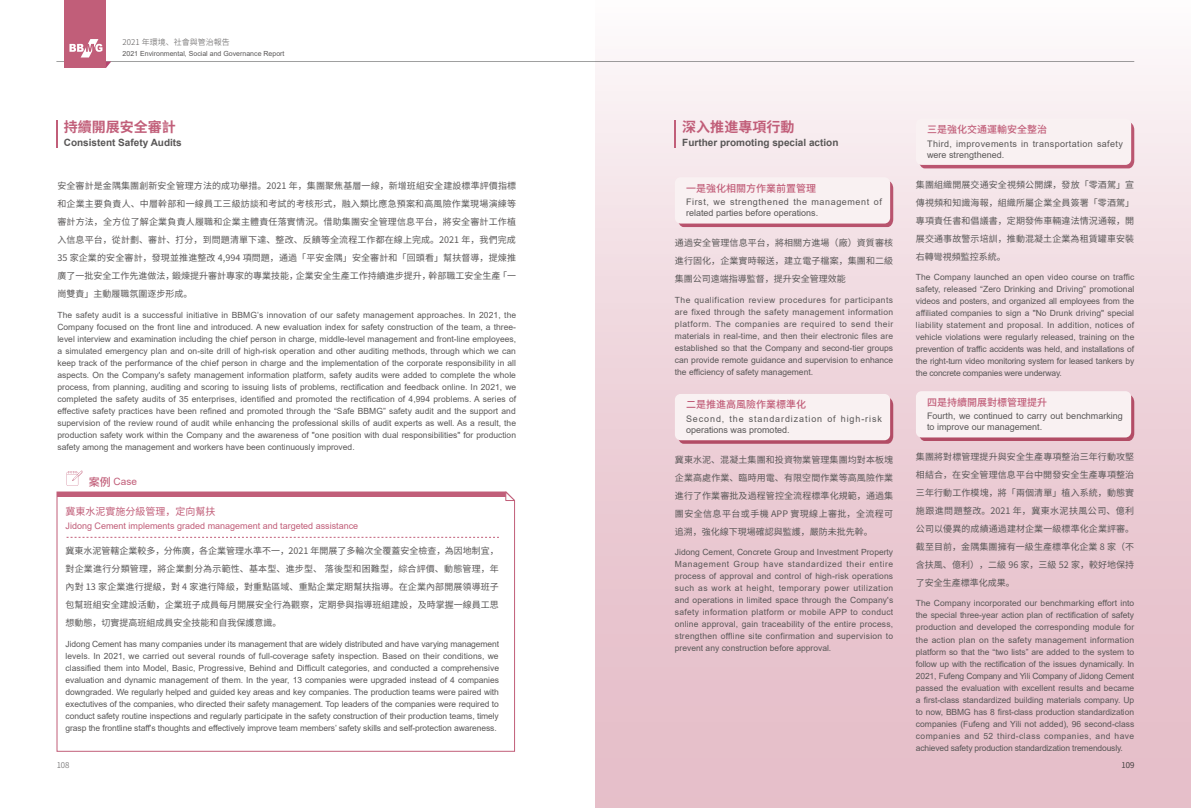
<style>
.page{position:relative;width:1191px;height:808px;background:#fff}
.page>*{position:absolute;margin:0;border:0;box-sizing:border-box;transform-origin:0 0}
.t1{font:700 14px "Source Han Sans CN";color:#c15e79}
.t2{font:700 10px "Arial";color:#595757}
.t3{font:500 10px "Source Han Sans CN";color:#c15e79}
.t4{font:10px "Source Han Sans CN";color:#c15e79}
.t5{font:10px "Arial";color:#c15e79}
.t6{font:9px/18px "Source Han Sans CN";color:#595757;text-align:justify}
.t7{font:9px/11px "Arial";letter-spacing:.065em;color:#595757}
.t8{font:9px/11px "Arial";color:#595757}
.t9{font:9px "Arial";color:#c15e79}
.t10{font:9px/11px "Arial";letter-spacing:.1em;color:#595757}
.t11{font:9px/11px "Arial";letter-spacing:.045em;color:#595757}
.t12{font:8.5px/12px "Arial";letter-spacing:-.005em;color:#595757;text-align:justify}
.t13{font:300 8px "Source Han Sans CN";color:#595757}
.t14{font:7px "Arial";color:#595757}
.s1{font-family:"Source Han Sans CN";font-weight:500;font-size:11px}
</style>
<div class="page">
<hr style="left:56px;top:61px;width:1078px;height:1px;background:#9fa0a0">
<div style="left:65px;top:0;width:41px;height:68px;background:#c15e79"></div>
<svg style="left:69px;top:39px;width:42px;height:29px"></svg>
<hr style="left:56px;top:120px;width:2px;height:28px;background:#c15e79">
<svg style="left:56px;top:491px;width:459px;height:261px"></svg>
<svg style="left:67px;top:537px;width:432px;height:1px"></svg>
<svg style="left:57px;top:471px;width:458px;height:30px"></svg>
<div style="left:595px;top:0;width:596px;height:808px;background:linear-gradient(to bottom,#fbf5f7,#e3b6c2)"></div>
<svg style="left:675px;top:120px;width:1px;height:28px"></svg>
<svg style="left:678px;top:181px;width:215px;height:46px"></svg>
<svg style="left:919px;top:122px;width:215px;height:46px"></svg>
<svg style="left:919px;top:395px;width:215px;height:46px"></svg>
<svg style="left:678px;top:397px;width:215px;height:47px"></svg>
<div style="left:675px;top:177px;width:215px;height:47px;background:#f9f1f2;border-radius:6px"></div>
<div style="left:916px;top:119px;width:215px;height:46px;background:#f9f1f2;border-radius:6px"></div>
<div style="left:916px;top:391px;width:215px;height:46px;background:#f9f1f2;border-radius:6px"></div>
<div style="left:675px;top:394px;width:215px;height:46px;background:#f9f1f2;border-radius:6px"></div>
<p class="t13" style="left:123px;top:37px;width:109px">2021 年環境、社會與管治報告</p>
<p class="t14" style="left:123px;top:48px;width:163px">2021 Environmental, Social and Governance Report</p>
<h1 class="t1" style="left:64px;top:119px;width:113px">持續開展安全審計</h1>
<p class="t2" style="left:64px;top:136px;width:119px">Consistent Safety Audits</p>
<p class="t6" style="left:57px;top:177px;width:460px">安全審計是金隅集團創新安全管理方法的成功舉措。2021 年，集團聚焦基層一線，新增班組安全建設標準評價指標和企業主要負責人、中層幹部和一線員工三級訪談和考試的考核形式，融入類比應急預案和高風險作業現場演練等審計方法，全方位了解企業負責人履職和企業主體責任落實情況。借助集團安全管理信息平台，將安全審計工作植入信息平台，從計劃、審計、打分，到問題清單下達、整改、反饋等全流程工作都在線上完成。2021 年，我們完成35 家企業的安全審計，發現並推進整改 4,994 項問題，通過「平安金隅」安全審計和「回頭看」幫扶督導，提煉推廣了一批安全工作先進做法，鍛煉提升審計專家的專業技能，企業安全生產工作持續進步提升，幹部職工安全生產「一崗雙責」主動履職氛圍逐步形成。</p>
<p class="t12" style="left:57px;top:309px;width:460px">The safety audit is a successful initiative in BBMG’s innovation of our safety management approaches. In 2021, the Company focused on the front line and introduced. A new evaluation index for safety construction of the team, a three&shy;level interview and examination including the chief person in charge, middle-level management and front-line employees, a simulated emergency plan and on-site drill of high-risk operation and other auditing methods, through which we can keep track of the performance of the chief person in charge and the implementation of the corporate responsibility in all aspects. On the Company's safety management information platform, safety audits were added to complete the whole process, from planning, auditing and scoring to issuing lists of problems, rectification and feedback online. In 2021, we completed the safety audits of 35 enterprises, identified and promoted the rectification of 4,994 problems. A series of effective safety practices have been refined and promoted through the “Safe BBMG” safety audit and the support and supervision of the review round of audit while enhancing the professional skills of audit experts as well. As a result, the production safety work within the Company and the awareness of "one position with dual responsibilities" for production safety among the management and workers have been continuously improved.</p>
<p class="t5" style="left:89px;top:475px;width:50px"><span class="s1">案例</span> Case</p>
<p class="t4" style="left:66px;top:506px;width:151px">冀東水泥實施分級管理，定向幫扶</p>
<p class="t9" style="left:66px;top:520px;width:294px">Jidong Cement implements graded management and targeted assistance</p>
<p class="t6" style="left:66px;top:542px;width:435px">冀東水泥管轄企業較多，分佈廣，各企業管理水準不一，2021 年開展了多輪次全覆蓋安全檢查，為因地制宜，對企業進行分類管理，將企業劃分為示範性、基本型、進步型、 落後型和困難型，綜合評價、動態管理，年內對 13 家企業進行提級，對 4 家進行降級，對重點區域、重點企業定期幫扶指導。在企業內部開展領導班子包幫班組安全建設活動，企業班子成員每月開展安全行為觀察，定期參與指導班組建設，及時掌握一線員工思想動態，切實提高班組成員安全技能和自我保護意識。</p>
<p class="t12" style="left:66px;top:637px;width:435px">Jidong Cement has many companies under its management that are widely distributed and have varying management levels. In 2021, we carried out several rounds of full-coverage safety inspection. Based on their conditions, we classified them into Model, Basic, Progressive, Behind and Difficult categories, and conducted a comprehensive evaluation and dynamic management of them. In the year, 13 companies were upgraded instead of 4 companies downgraded. We regularly helped and guided key areas and key companies. The production teams were paired with exectutives of the companies, who directed their safety management. Top leaders of the companies were required to conduct safety routine inspections and regularly participate in the safety construction of their production teams, timely grasp the frontline staff’s thoughts and effectively improve team members’ safety skills and self-protection awareness.</p>
<p class="t13" style="left:57px;top:760px;width:14px">108</p>
<h1 class="t1" style="left:682px;top:119px;width:113px">深入推進專項行動</h1>
<p class="t2" style="left:682px;top:136px;width:158px">Further promoting special action</p>
<p class="t3" style="left:686px;top:182px;width:131px">一是強化相關方作業前置管理</p>
<p class="t7" style="left:686px;top:197px;width:197px">First, we strengthened the management of related parties before operations.</p>
<p class="t6" style="left:675px;top:234px;width:220px">通過安全管理信息平台，將相關方進場（廠）資質審核進行固化，企業實時報送，建立電子檔案，集團和二級集團公司遠端指導監督，提升安全管理效能</p>
<p class="t12" style="left:675px;top:293px;width:220px">The qualification review procedures for participants are fixed through the safety management information platform. The companies are required to send their materials in real-time, and then their electronic files are established so that the Company and second-tier groups can provide remote guidance and supervision to enhance the efficiency of safety management.</p>
<p class="t3" style="left:927px;top:124px;width:121px">三是強化交通運輸安全整治</p>
<p class="t11" style="left:927px;top:138px;width:197px">Third, improvements in transportation safety were strengthened.</p>
<p class="t6" style="left:916px;top:176px;width:220px">集團組織開展交通安全視頻公開課，發放「零酒駕」宣傳視頻和知識海報，組織所屬企業全員簽署「零酒駕」專項責任書和倡議書，定期發佈車輛違法情況通報，開展交通事故警示培訓，推動混凝土企業為租賃罐車安裝右轉彎視頻監控系統。</p>
<p class="t12" style="left:916px;top:271px;width:220px">The Company launched an open video course on traffic safety, released “Zero Drinking and Driving” promotional videos and posters, and organized all employees from the affiliated companies to sign a "No Drunk driving" special liability statement and proposal. In addition, notices of vehicle violations were regularly released, training on the prevention of traffic accidents was held, and installations of the right-turn video monitoring system for leased tankers by the concrete companies were underway.</p>
<p class="t3" style="left:686px;top:399px;width:121px">二是推進高風險作業標準化</p>
<p class="t3" style="left:927px;top:396px;width:121px">四是持續開展對標管理提升</p>
<p class="t10" style="left:686px;top:413px;width:197px">Second, the standardization of high-risk operations was promoted.</p>
<p class="t6" style="left:675px;top:451px;width:220px">冀東水泥、混凝土集團和投資物業管理集團均對本板塊企業高處作業、臨時用電、有限空間作業等高風險作業進行了作業審批及過程管控全流程標準化規範，通過集團安全信息平台或手機 APP 實現線上審批，全流程可追溯，強化線下現場確認與監護，嚴防未批先幹。</p>
<p class="t12" style="left:675px;top:546px;width:220px">Jidong Cement, Concrete Group and Investment Property Management Group have standardized their entire process of approval and control of high-risk operations such as work at height, temporary power utilization and operations in limited space through the Company's safety information platform or mobile APP to conduct online approval, gain traceability of the entire process, strengthen offline site confirmation and supervision to prevent any construction before approval.</p>
<p class="t8" style="left:927px;top:411px;width:197px">Fourth, we continued to carry out benchmarking to improve our management.</p>
<p class="t6" style="left:916px;top:448px;width:220px">集團將對標管理提升與安全生產專項整治三年行動攻堅相結合，在安全管理信息平台中開發安全生產專項整治三年行動工作模塊，將「兩個清單」植入系統，動態實施跟進問題整改。2021 年，冀東水泥扶風公司、億利公司以優異的成績通過建材企業一級標準化企業評審。截至目前，金隅集團擁有一級生產標準化企業 8 家（不含扶風、億利），二級 96 家，三級 52 家，較好地保持了安全生產標準化成果。</p>
<p class="t12" style="left:916px;top:597px;width:220px">The Company incorporated our benchmarking effort into the special three-year action plan of rectification of safety production and developed the corresponding module for the action plan on the safety management information platform so that the “two lists” are added to the system to follow up with the rectification of the issues dynamically. In 2021, Fufeng Company and Yili Company of Jidong Cement passed the evaluation with excellent results and became a first-class standardized building materials company. Up to now, BBMG has 8 first-class production standardization companies (Fufeng and Yili not added), 96 second-class companies and 52 third-class companies, and have achieved safety production standardization tremendously.</p>
<p class="t13" style="left:1121px;top:760px;width:14px">109</p>
</div>
